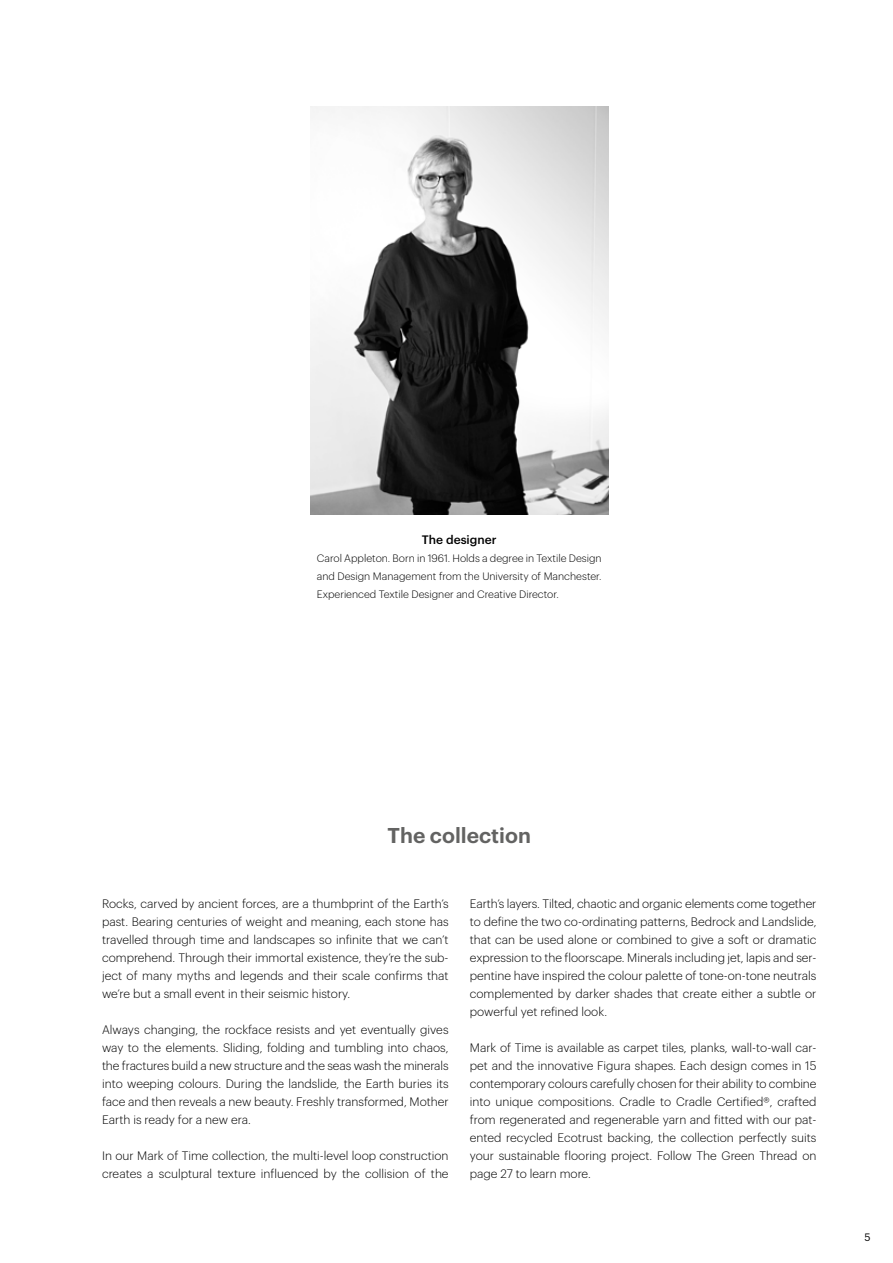
<style>
.page{position:relative;width:893px;height:1263px;background:#fff}
.page>*{position:absolute;margin:0;border:0;box-sizing:border-box;transform-origin:0 0}
.t1{font:600 21px "Graphik";color:#636362}
.t2{font:300 12px/18px "Graphik";color:#000;text-align:justify}
.t3{font:500 12px "Graphik";color:#000}
.t4{font:300 10.5px/18px "Graphik";color:#000;text-align:justify}
.t5{font:10.5px "Graphik";color:#000}
</style>
<div class="page">
<img style="left:310px;top:106px;width:298px;height:408px">
<p class="t3" style="left:422px;top:531px;width:76px">The designer</p>
<p class="t4" style="left:317px;top:548px;width:286px">Carol Appleton. Born in 1961. Holds a degree in Textile Design and Design Management from the University of Manchester.<br>Experienced Textile Designer and Creative Director.</p>
<h1 class="t1" style="left:388px;top:820px;width:145px">The collection</h1>
<p class="t2" style="left:102px;top:894px;width:348px">Rocks, carved by ancient forces, are a thumbprint of the Earth’s past. Bearing centuries of weight and meaning, each stone has travelled through time and landscapes so infinite that we can’t comprehend. Through their immortal existence, they’re the sub&shy;ject of many myths and legends and their scale confirms that we’re but a small event in their seismic history.</p>
<p class="t2" style="left:102px;top:1020px;width:348px">Always changing, the rockface resists and yet eventually gives way to the elements. Sliding, folding and tumbling into chaos, the fractures build a new structure and the seas wash the minerals into weeping colours. During the landslide, the Earth buries its face and then reveals a new beauty. Freshly transformed, Mother Earth is ready for a new era.</p>
<p class="t2" style="left:102px;top:1146px;width:348px">In our Mark of Time collection, the multi-level loop construction creates a sculptural texture influenced by the collision of the</p>
<p class="t2" style="left:470px;top:894px;width:348px">Earth’s layers. Tilted, chaotic and organic elements come together to define the two co-ordinating patterns, Bedrock and Landslide, that can be used alone or combined to give a soft or dramatic expression to the floorscape. Minerals including jet, lapis and ser&shy;pentine have inspired the colour palette of tone-on-tone neutrals complemented by darker shades that create either a subtle or powerful yet refined look.</p>
<p class="t2" style="left:470px;top:1038px;width:348px">Mark of Time is available as carpet tiles, planks, wall-to-wall car&shy;pet and the innovative Figura shapes. Each design comes in 15 contemporary colours carefully chosen for their ability to combine into unique compositions. Cradle to Cradle Certified®, crafted from regenerated and regenerable yarn and fitted with our pat&shy;ented recycled Ecotrust backing, the collection perfectly suits your sustainable flooring project. Follow The Green Thread on page 27 to learn more.</p>
<p class="t5" style="left:864px;top:1230px;width:8px">5</p>
</div>
